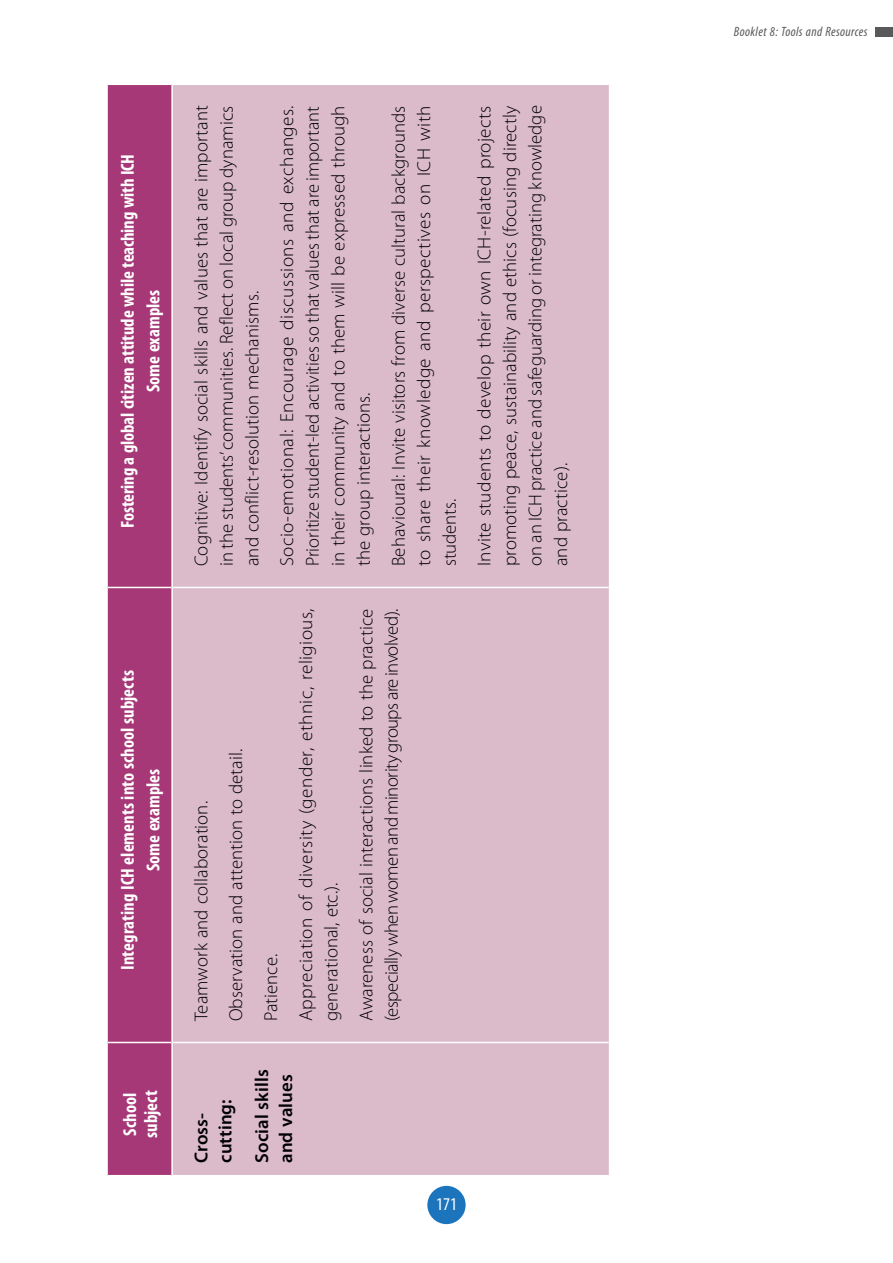
<style>
.page{position:relative;width:893px;height:1263px;background:#fff}
.page>*{position:absolute;margin:0;border:0;box-sizing:border-box;transform-origin:0 0}
.t1{font:300 18.75px/25.5px "Myriad Pro";letter-spacing:.005em;color:#000;text-align:justify}
.t2{font:700 condensed 18.75px/25.5px "Myriad Pro";letter-spacing:.005em;color:#fff;text-align:center}
.t3{font:300 18.75px "Myriad Pro";letter-spacing:-.025em;color:#000}
.t4{font:600 18.75px/24px "Myriad Pro";letter-spacing:.005em;color:#000}
.t5{font:condensed 18px "Myriad Pro";color:#fff}
.t6{font:italic condensed 13.5px "Myriad Pro";letter-spacing:.03em;color:#58595b}
</style>
<div class="page">
<div style="left:875px;top:27px;width:18px;height:9px;background:#58595b"></div>
<div style="left:108px;top:85px;width:63px;height:1090px;background:#a63877"></div>
<div style="left:173px;top:85px;width:436px;height:1090px;background:#dbbaca"></div>
<hr style="left:108px;top:1042px;width:63px;height:1px;background:#fff">
<hr style="left:108px;top:587px;width:63px;height:1px;background:#fff">
<hr style="left:173px;top:1042px;width:436px;height:1px;background:#fff">
<hr style="left:173px;top:587px;width:436px;height:1px;background:#fff">
<div style="left:427px;top:1186px;width:39px;height:38px;background:#1c75bc;border-radius:50%"></div>
<p class="t2" style="left:114px;top:528px;width:376px;rotate:-90deg">Fostering a global citizen attitude while teaching with ICH<br>Some examples</p>
<p class="t2" style="left:114px;top:970px;width:301px;rotate:-90deg">Integrating ICH elements into school subjects<br>Some examples</p>
<p class="t2" style="left:119px;top:1138px;width:49px;line-height:21px;text-align:left;rotate:-90deg">School subject</p>
<p class="t1" style="left:188px;top:566px;width:462px;rotate:-90deg">Cognitive: Identify social skills and values that are important in the students’ communities. Reflect on local group dynamics and conflict-resolution mechanisms.</p>
<p class="t1" style="left:274px;top:566px;width:462px;rotate:-90deg">Socio-emotional: Encourage discussions and exchanges.<br>Prioritize student-led activities so that values that are important in their community and to them will be expressed through the group interactions.</p>
<p class="t1" style="left:385px;top:566px;width:462px;rotate:-90deg">Behavioural: Invite visitors from diverse cultural backgrounds to share their knowledge and perspectives on ICH with students.</p>
<p class="t1" style="left:471px;top:566px;width:462px;rotate:-90deg">Invite students to develop their own ICH-related projects promoting peace, sustainability and ethics (focusing directly on an ICH practice and safeguarding or integrating knowledge and practice).</p>
<p class="t1" style="left:184px;top:1021px;width:414px;line-height:34.8px;text-align:left;rotate:-90deg">Teamwork and collaboration.<br>Observation and attention to detail.<br>Patience.<br>Appreciation of diversity (gender, ethnic, religious,</p>
<p class="t1" style="left:314px;top:1021px;width:414px;line-height:34.8px;rotate:-90deg">generational, etc.).<br>Awareness of social interactions linked to the practice</p>
<p class="t3" style="left:380px;top:1021px;width:414px;rotate:-90deg">(especially when women and minority groups are involved).</p>
<p class="t4" style="left:189px;top:1163px;width:65px;rotate:-90deg">Cross&shy;cutting:</p>
<p class="t4" style="left:249px;top:1163px;width:95px;rotate:-90deg">Social skills and values</p>
<p class="t5" style="left:436px;top:1193px;width:22px">171</p>
<p class="t6" style="left:734px;top:23px;width:135px">Booklet 8: Tools and Resources</p>
</div>
